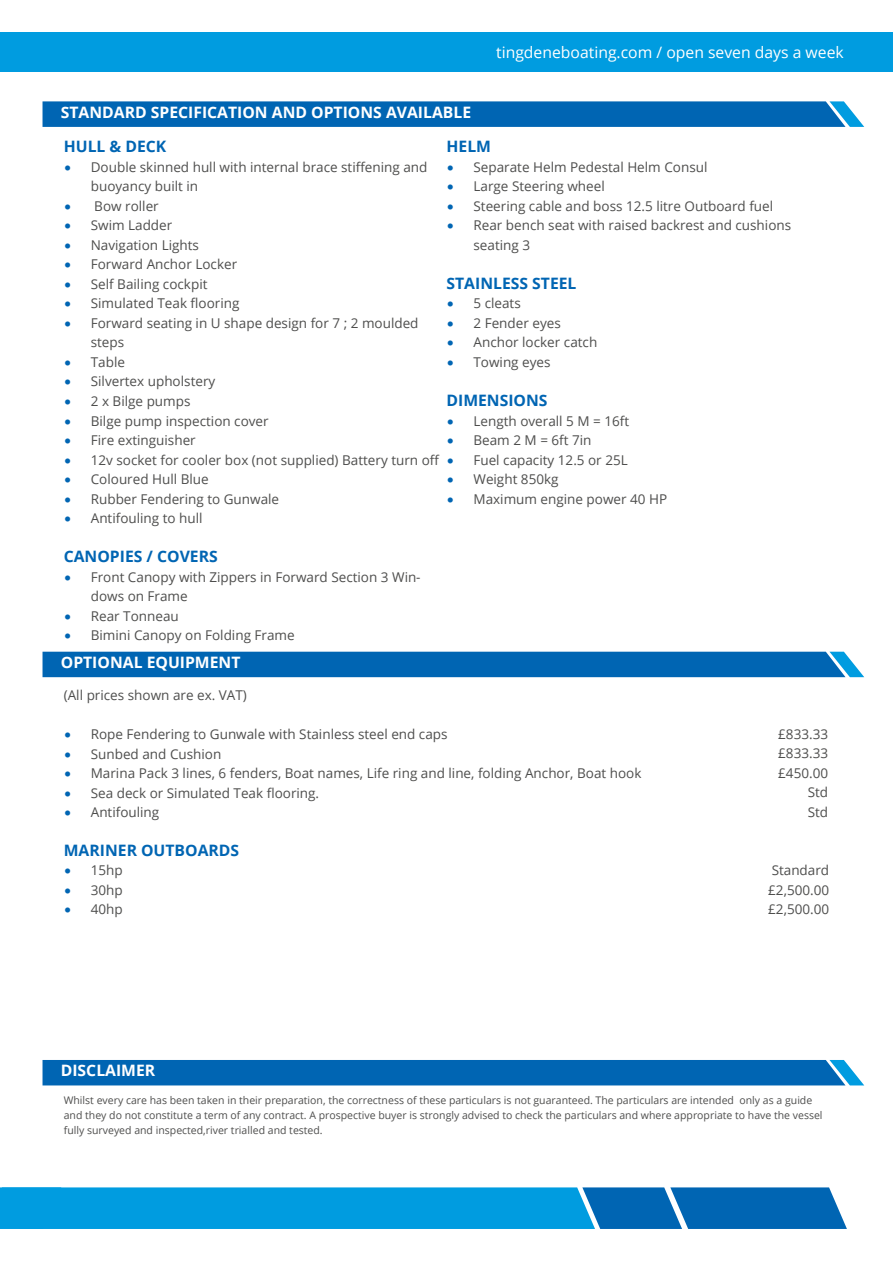
<style>
.page{position:relative;width:893px;height:1263px;background:#fff}
.page>*{position:absolute;margin:0;border:0;box-sizing:border-box;transform-origin:0 0}
.t1{font:700 15.75px "Open Sans";color:#0065b3}
.t2{font:700 15.75px "Open Sans";color:#fff}
.t3{font:15.75px "Open Sans";color:#fff}
.t4{font:13.5px/19.5px "Open Sans";color:#4e4e4d}
.t5{font:10.5px/15px "Open Sans";color:#4e4e4d}
.s1{font-family:"Lato";color:#0065b3}
</style>
<div class="page">
<svg style="left:43px;top:101px;width:821px;height:26px;background:#096bb6"></svg>
<div style="left:0;top:32px;width:893px;height:40px;background:#009ce0"></div>
<svg style="left:0;top:1187px;width:847px;height:42px;background:#088fd4"></svg>
<div style="left:43px;top:652px;width:821px;height:25px;background:#0065b3"></div>
<div style="left:43px;top:1060px;width:821px;height:25px;background:#0065b3"></div>
<p class="t3" style="left:496px;top:46px;width:349px">tingdeneboating.com / open seven days a week</p>
<p class="t2" style="left:61px;top:101px;width:412px">STANDARD SPECIFICATION AND OPTIONS AVAILABLE</p>
<p class="t1" style="left:64px;top:136px;width:104px">HULL &amp; DECK</p>
<p class="t4" style="left:91px;top:157px;width:338px;text-indent:-27px"><span class="s1">•</span> Double skinned hull with internal brace stiffening and buoyancy built in</p>
<p class="t4" style="left:64px;top:198px;width:96px"><span class="s1">•</span> Bow roller</p>
<p class="t4" style="left:64px;top:217px;width:110px"><span class="s1">•</span> Swim Ladder</p>
<p class="t4" style="left:64px;top:237px;width:137px"><span class="s1">•</span> Navigation Lights</p>
<p class="t4" style="left:64px;top:256px;width:175px"><span class="s1">•</span> Forward Anchor Locker</p>
<p class="t4" style="left:64px;top:276px;width:145px"><span class="s1">•</span> Self Bailing cockpit</p>
<p class="t4" style="left:64px;top:293px;width:177px"><span class="s1">•</span> Simulated Teak flooring</p>
<p class="t4" style="left:91px;top:315px;width:329px;text-indent:-27px"><span class="s1">•</span> Forward seating in U shape design for 7 ; 2 moulded steps</p>
<p class="t4" style="left:64px;top:354px;width:63px"><span class="s1">•</span> Table</p>
<p class="t4" style="left:64px;top:373px;width:153px"><span class="s1">•</span> Silvertex upholstery</p>
<p class="t4" style="left:64px;top:393px;width:128px"><span class="s1">•</span> 2 x Bilge pumps</p>
<p class="t4" style="left:64px;top:412px;width:206px"><span class="s1">•</span> Bilge pump inspection cover</p>
<p class="t4" style="left:64px;top:432px;width:134px"><span class="s1">•</span> Fire extinguisher</p>
<p class="t4" style="left:64px;top:449px;width:377px"><span class="s1">•</span> 12v socket for cooler box (not supplied) Battery turn off</p>
<p class="t4" style="left:64px;top:471px;width:147px"><span class="s1">•</span> Coloured Hull Blue</p>
<p class="t4" style="left:64px;top:490px;width:217px"><span class="s1">•</span> Rubber Fendering to Gunwale</p>
<p class="t4" style="left:64px;top:510px;width:140px"><span class="s1">•</span> Antifouling to hull</p>
<p class="t1" style="left:64px;top:545px;width:156px">CANOPIES / COVERS</p>
<p class="t4" style="left:91px;top:568px;width:331px;text-indent:-27px"><span class="s1">•</span> Front Canopy with Zippers in Forward Section 3 Win&shy;dows on Frame</p>
<p class="t4" style="left:64px;top:607px;width:117px"><span class="s1">•</span> Rear Tonneau</p>
<p class="t4" style="left:64px;top:627px;width:232px"><span class="s1">•</span> Bimini Canopy on Folding Frame</p>
<p class="t1" style="left:446px;top:140px;width:46px">HELM</p>
<p class="t4" style="left:446px;top:159px;width:262px"><span class="s1">•</span> Separate Helm Pedestal Helm Consul</p>
<p class="t4" style="left:446px;top:178px;width:160px"><span class="s1">•</span> Large Steering wheel</p>
<p class="t4" style="left:446px;top:198px;width:328px"><span class="s1">•</span> Steering cable and boss 12.5 litre Outboard fuel</p>
<p class="t4" style="left:473px;top:217px;width:319px;text-indent:-27px"><span class="s1">•</span> Rear bench seat with raised backrest and cushions seating 3</p>
<p class="t1" style="left:446px;top:277px;width:132px">STAINLESS STEEL</p>
<p class="t4" style="left:446px;top:295px;width:76px"><span class="s1">•</span> 5 cleats</p>
<p class="t4" style="left:446px;top:315px;width:116px"><span class="s1">•</span> 2 Fender eyes</p>
<p class="t4" style="left:446px;top:334px;width:152px"><span class="s1">•</span> Anchor locker catch</p>
<p class="t4" style="left:446px;top:354px;width:106px"><span class="s1">•</span> Towing eyes</p>
<p class="t1" style="left:446px;top:394px;width:103px">DIMENSIONS</p>
<p class="t4" style="left:446px;top:412px;width:184px"><span class="s1">•</span> Length overall 5 M = 16ft</p>
<p class="t4" style="left:446px;top:432px;width:147px"><span class="s1">•</span> Beam 2 M = 6ft 7in</p>
<p class="t4" style="left:446px;top:451px;width:183px"><span class="s1">•</span> Fuel capacity 12.5 or 25L</p>
<p class="t4" style="left:446px;top:471px;width:114px"><span class="s1">•</span> Weight 850kg</p>
<p class="t4" style="left:446px;top:490px;width:222px"><span class="s1">•</span> Maximum engine power 40 HP</p>
<p class="t2" style="left:61px;top:651px;width:181px">OPTIONAL EQUIPMENT</p>
<p class="t4" style="left:64px;top:687px;width:185px">(All prices shown are ex. VAT)</p>
<p class="t4" style="left:64px;top:726px;width:385px"><span class="s1">•</span> Rope Fendering to Gunwale with Stainless steel end caps</p>
<p class="t4" style="left:64px;top:745px;width:159px"><span class="s1">•</span> Sunbed and Cushion</p>
<p class="t4" style="left:64px;top:765px;width:579px"><span class="s1">•</span> Marina Pack 3 lines, 6 fenders, Boat names, Life ring and line, folding Anchor, Boat hook</p>
<p class="t4" style="left:64px;top:783px;width:257px"><span class="s1">•</span> Sea deck or Simulated Teak flooring.</p>
<p class="t4" style="left:64px;top:804px;width:97px"><span class="s1">•</span> Antifouling</p>
<p class="t1" style="left:64px;top:839px;width:177px">MARINER OUTBOARDS</p>
<p class="t4" style="left:64px;top:862px;width:61px"><span class="s1">•</span> 15hp</p>
<p class="t4" style="left:64px;top:881px;width:61px"><span class="s1">•</span> 30hp</p>
<p class="t4" style="left:64px;top:901px;width:61px"><span class="s1">•</span> 40hp</p>
<p class="t2" style="left:61px;top:1064px;width:96px">DISCLAIMER</p>
<p class="t4" style="left:778px;top:726px;width:51px;text-align:right">£833.33 £833.33 £450.00<br>Std<br>Std</p>
<p class="t4" style="left:768px;top:862px;width:62px;text-align:justify">Standard £2,500.00 £2,500.00</p>
<p class="t5" style="left:64px;top:1093px;width:760px">Whilst every care has been taken in their preparation, the correctness of these particulars is not guaranteed. The particulars are intended only as a guide and they do not constitute a term of any contract. A prospective buyer is strongly advised to check the particulars and where appropriate to have the vessel fully surveyed and inspected,river trialled and tested.</p>
</div>
